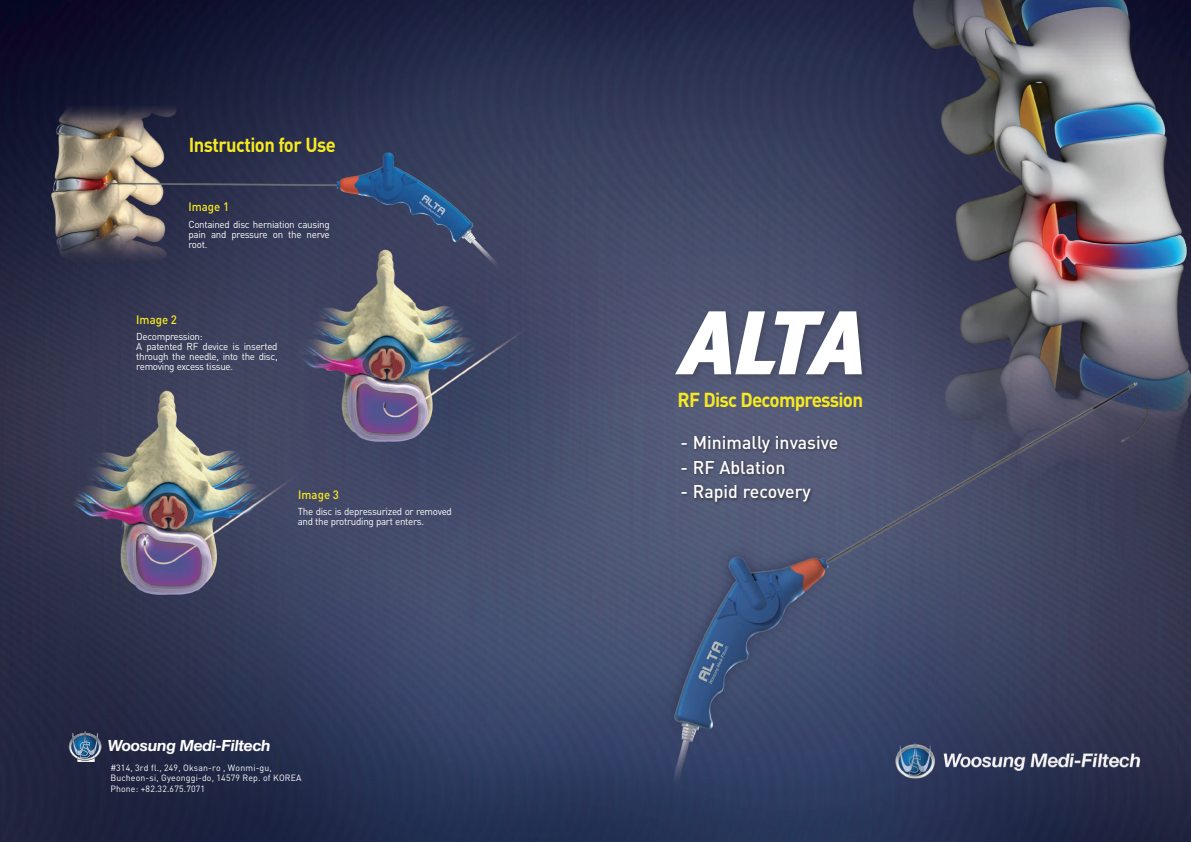
<style>
.page{position:relative;width:1191px;height:842px;background:#fff}
.page>*{position:absolute;margin:0;border:0;box-sizing:border-box;transform-origin:0 0}
.t1{font:italic 900 90.3px "Meta Pro";color:#fff}
.t2{font:700 20px "DIN Pro";letter-spacing:-.04em;color:#f7e921;scale:.94 1}
.t3{font:700 20px "DIN Pro";letter-spacing:-.04em;color:#f7e921;scale:.92 1}
.t4{font:500 18.3px "DIN Pro";color:#fff}
.t5{font:italic 700 15.5px "Helvetica Neue LT";letter-spacing:-.025em;color:#fff}
.t6{font:500 12.1px "DIN Pro";color:#f7e921;scale:.95 1}
.t7{font:10px/10px "DIN Pro";letter-spacing:-.03em;color:#fff}
.t8{font:9px/10.8px "DIN Pro";letter-spacing:.02em;color:#fff}
</style>
<div class="page">
<img style="left:0;top:0;width:1191px;height:842px">
<div style="left:672px;top:307px;width:198px;height:75px;background:#231f20;opacity:.3"></div>
<div style="left:679px;top:434px;width:162px;height:72px;background:#231f20;opacity:.69"></div>
<hr style="left:277px;top:749px;width:1px;height:31px;background:#312f30">
<img style="left:77px;top:761px;width:18px;height:1px">
<img style="left:77px;top:760px;width:18px;height:1px">
<img style="left:77px;top:759px;width:18px;height:1px">
<svg style="left:69px;top:731px;width:32px;height:28px"></svg>
<h2 class="t3" style="left:189px;top:131px;width:161px">Instruction for Use</h2>
<p class="t6" style="left:188px;top:199px;width:44px">Image 1</p>
<p class="t7" style="left:188px;top:219px;width:143px;text-align:justify">Contained disc herniation causing pain and pressure on the nerve root.</p>
<p class="t6" style="left:136px;top:311px;width:44px">Image 2</p>
<p class="t7" style="left:136px;top:331px;width:143px">Decompression:<br>A patented RF device is inserted through the needle, into the disc, removing excess tissue.</p>
<p class="t6" style="left:298px;top:486px;width:44px">Image 3</p>
<p class="t7" style="left:298px;top:506px;width:156px">The disc is depressurized or removed and the protruding part enters.</p>
<h3 class="t5" style="left:108px;top:736px;width:164px">Woosung Medi-Filtech</h3>
<p class="t8" style="left:110px;top:762px;width:193px">#314, 3rd fl., 249, Oksan-ro , Wonmi-gu,<br>Bucheon-si, Gyeonggi-do, 14579 Rep. of KOREA<br>Phone: +82.32.675.7071</p>
<h1 class="t1" style="left:680px;top:286px;width:186px">ALTA</h1>
<h2 class="t2" style="left:677px;top:386px;width:199px">RF Disc Decompression</h2>
<h3 class="t4" style="left:680px;top:430px;width:159px">- Minimally invasive</h3>
<h3 class="t4" style="left:680px;top:455px;width:106px">- RF Ablation</h3>
<h3 class="t4" style="left:680px;top:479px;width:132px">- Rapid recovery</h3>
</div>
